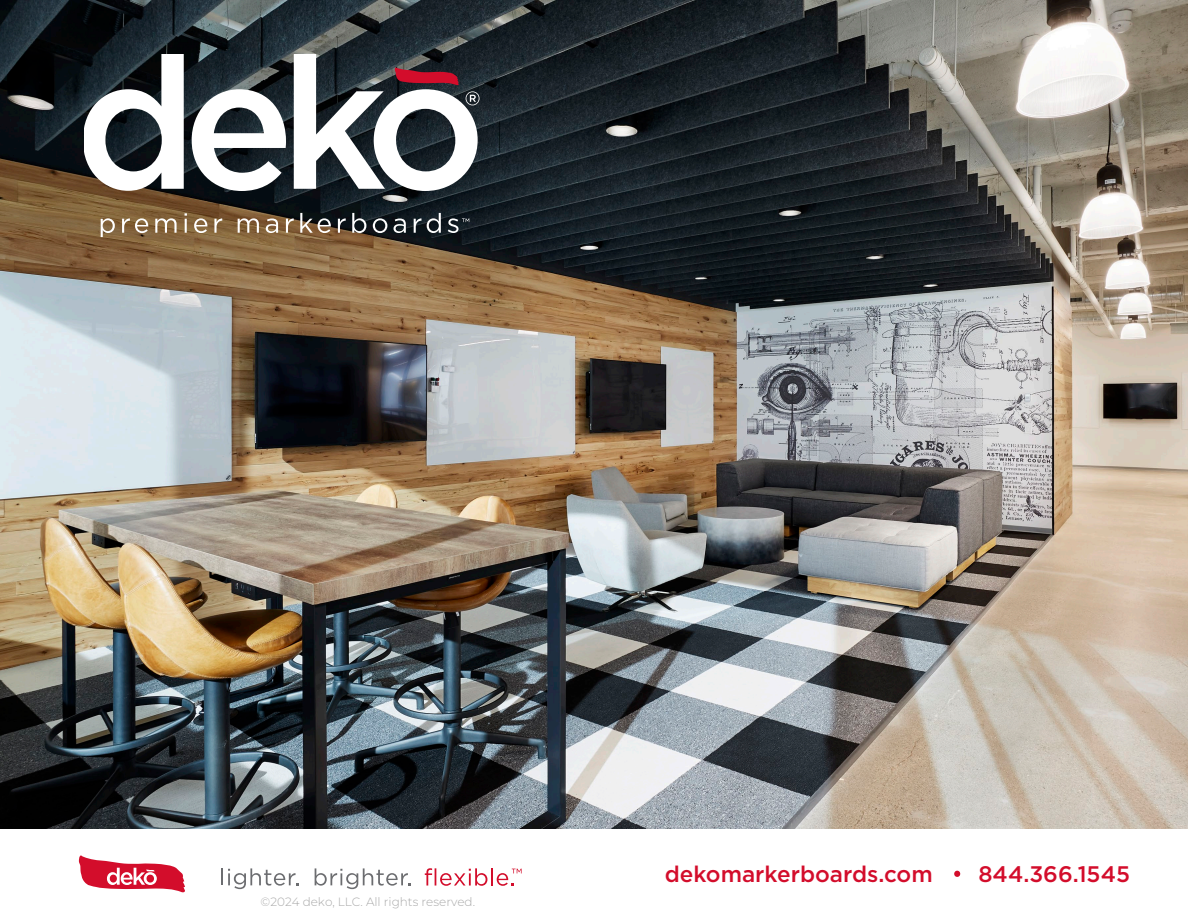
<style>
.page{position:relative;width:1188px;height:918px;background:#fff}
.page>*{position:absolute;margin:0;border:0;box-sizing:border-box;transform-origin:0 0}
.t1{font:54px "Minion Pro";color:#d30d2b}
.t2{font:500 22.5px "Gotham";color:#d30d2b}
.t3{font:300 12px "Montserrat";color:#aaa}
</style>
<div class="page">
<img style="left:0;top:0;width:1188px;height:828px">
<svg style="left:222px;top:868px;width:77px;height:21px"></svg>
<svg style="left:315px;top:868px;width:96px;height:21px"></svg>
<svg style="left:425px;top:868px;width:97px;height:18px"></svg>
<svg style="left:79px;top:855px;width:106px;height:37px"></svg>
<svg style="left:84px;top:54px;width:100px;height:137px"></svg>
<svg style="left:192px;top:89px;width:94px;height:102px"></svg>
<svg style="left:294px;top:54px;width:186px;height:137px"></svg>
<svg style="left:101px;top:218px;width:14px;height:19px"></svg>
<svg style="left:122px;top:218px;width:26px;height:15px"></svg>
<svg style="left:155px;top:218px;width:22px;height:15px"></svg>
<svg style="left:185px;top:213px;width:2px;height:20px"></svg>
<svg style="left:194px;top:218px;width:13px;height:15px"></svg>
<svg style="left:214px;top:218px;width:8px;height:15px"></svg>
<svg style="left:238px;top:218px;width:21px;height:15px"></svg>
<svg style="left:266px;top:219px;width:12px;height:14px"></svg>
<svg style="left:286px;top:218px;width:8px;height:15px"></svg>
<svg style="left:300px;top:213px;width:31px;height:20px"></svg>
<svg style="left:338px;top:218px;width:8px;height:15px"></svg>
<svg style="left:352px;top:213px;width:14px;height:20px"></svg>
<svg style="left:373px;top:218px;width:14px;height:15px"></svg>
<svg style="left:394px;top:219px;width:12px;height:14px"></svg>
<svg style="left:414px;top:218px;width:7px;height:15px"></svg>
<svg style="left:427px;top:213px;width:14px;height:20px"></svg>
<svg style="left:448px;top:218px;width:21px;height:15px"></svg>
<p class="t3" style="left:261px;top:893px;width:216px">©2024 deko, LLC. All rights reserved.</p>
<p class="t2" style="left:665px;top:859px;width:269px">dekomarkerboards.com</p>
<p class="t1" style="left:951px;top:823px;width:14px">.</p>
<p class="t2" style="left:978px;top:859px;width:153px">844.366.1545</p>
</div>
